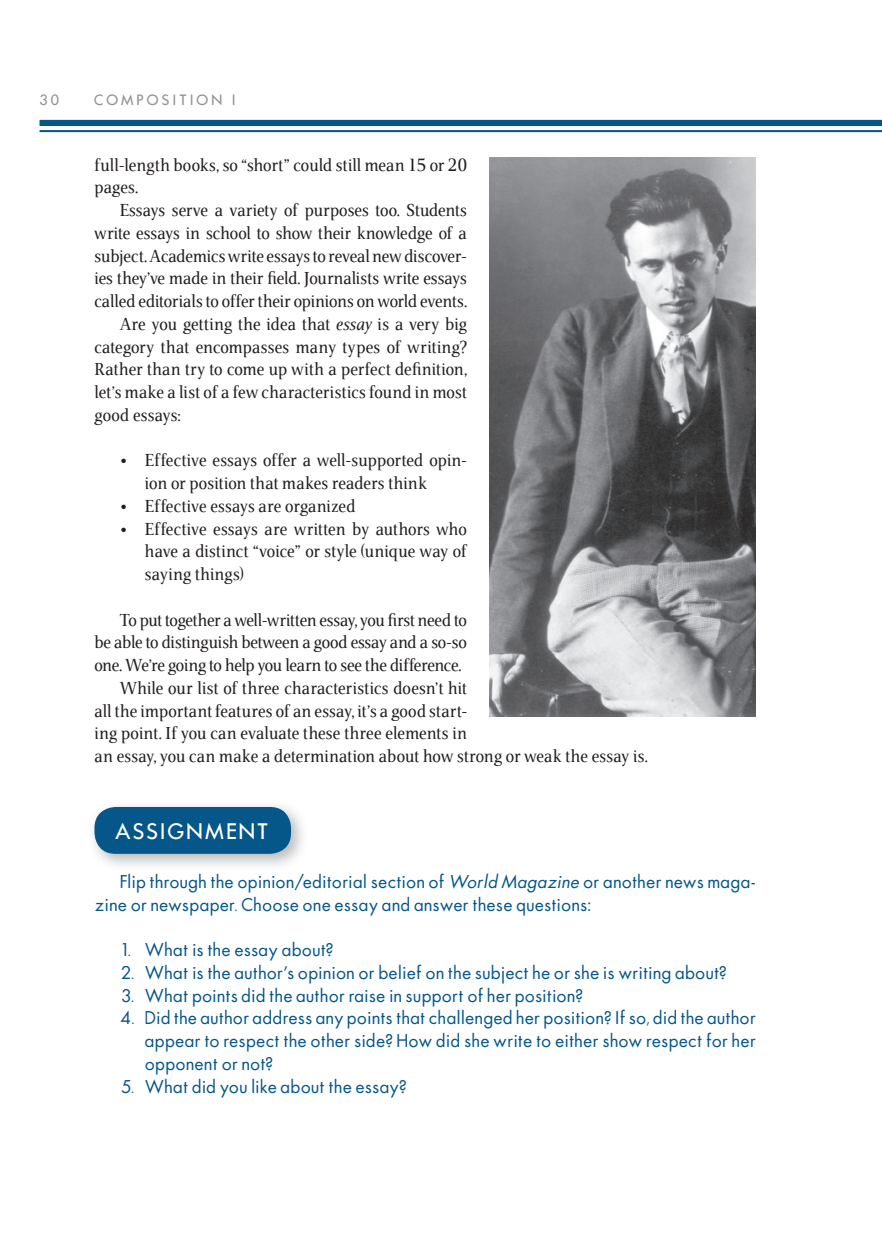
<style>
.page{position:relative;width:882px;height:1260px;background:#fff}
.page>*{position:absolute;margin:0;border:0;box-sizing:border-box;transform-origin:0 0}
.t1{font:500 21px "Futura";letter-spacing:.085em;color:#fff}
.t2{font:17.5px/22.8px "Veritas AE";letter-spacing:.005em;color:#231f20}
.t3{font:17.5px/22.8px "Futura";letter-spacing:.015em;color:#055689}
.t4{font:17.5px "Veritas AE";letter-spacing:-.015em;color:#231f20}
.t5{font:500 14px "Futura";letter-spacing:.2em;color:#939598}
.s1{font-style:italic}
</style>
<div class="page">
<div style="left:40px;top:120px;width:842px;height:6px;background:#055689"></div>
<hr style="left:40px;top:130px;width:842px;height:2px;background:#055689">
<img style="left:93px;top:805px;width:210px;height:61px">
<div style="left:94px;top:807px;width:197px;height:47px;background:#055689;border-radius:21px"></div>
<img style="left:490px;top:158px;width:266px;height:559px">
<p class="t5" style="left:40px;top:91px;width:22px">30</p>
<p class="t5" style="left:94px;top:91px;width:143px">COMPOSITION I</p>
<p class="t2" style="left:94px;top:154px;width:374px">full- length books, so “short” could still mean 15 or 20 pages.</p>
<p class="t2" style="left:120px;top:199px;width:349px">Essays serve a variety of purposes too. Students</p>
<p class="t2" style="left:94px;top:222px;width:374px">write essays in school to show their knowledge of a</p>
<p class="t2" style="left:94px;top:245px;width:374px">subject. Academics write essays to reveal new discover-</p>
<p class="t2" style="left:94px;top:267px;width:374px">ies they’ve made in their field. Journalists write essays</p>
<p class="t2" style="left:94px;top:290px;width:374px">called editorials to offer their opinions on world events.</p>
<p class="t2" style="left:120px;top:313px;width:349px">Are you getting the idea that <span class="s1">essay</span> is a very big</p>
<p class="t2" style="left:95px;top:336px;width:374px">category that encompasses many types of writing?</p>
<p class="t2" style="left:95px;top:358px;width:374px">Rather than try to come up with a perfect definition,</p>
<p class="t2" style="left:95px;top:381px;width:374px">let’s make a list of a few characteristics found in most</p>
<p class="t2" style="left:95px;top:404px;width:88px">good essays:</p>
<p class="t2" style="left:145px;top:449px;width:324px;text-indent:-25px">• Effective essays offer a well- supported opin&shy;ion or position that makes readers think</p>
<p class="t2" style="left:120px;top:495px;width:237px">• Effective essays are organized</p>
<p class="t2" style="left:145px;top:518px;width:324px;text-align:justify;text-indent:-25px">• Effective essays are written by authors who have a distinct “voice” or style (unique way of saying things)</p>
<p class="t4" style="left:120px;top:610px;width:349px">To put together a well- written essay, you first need to</p>
<p class="t2" style="left:95px;top:631px;width:374px">be able to distinguish between a good essay and a so- so</p>
<p class="t4" style="left:95px;top:655px;width:368px">one. We’re going to help you learn to see the difference.</p>
<p class="t2" style="left:120px;top:677px;width:349px">While our list of three characteristics doesn’t hit</p>
<p class="t2" style="left:95px;top:700px;width:374px">all the important features of an essay, it’s a good start-</p>
<p class="t2" style="left:95px;top:722px;width:374px">ing point. If you can evaluate these three elements in</p>
<p class="t2" style="left:95px;top:745px;width:555px">an essay, you can make a determination about how strong or weak the essay is.</p>
<p class="t1" style="left:115px;top:817px;width:155px">ASSIGNMENT</p>
<p class="t3" style="left:95px;top:870px;width:663px;text-indent:25px">Flip through the opinion/editorial section of <span class="s1">World Magazine</span> or another news maga&shy;zine or newspaper. Choose one essay and answer these questions:</p>
<p class="t3" style="left:122px;top:938px;width:213px">1. What is the essay about?</p>
<p class="t3" style="left:121px;top:961px;width:607px">2. What is the author’s opinion or belief on the subject he or she is writing about?</p>
<p class="t3" style="left:121px;top:984px;width:463px">3. What points did the author raise in support of her position?</p>
<p class="t3" style="left:145px;top:1007px;width:613px;text-align:justify;text-indent:-25px">4. Did the author address any points that challenged her position? If so, did the author appear to respect the other side? How did she write to either show respect for her opponent or not?</p>
<p class="t3" style="left:121px;top:1075px;width:288px">5. What did you like about the essay?</p>
</div>
